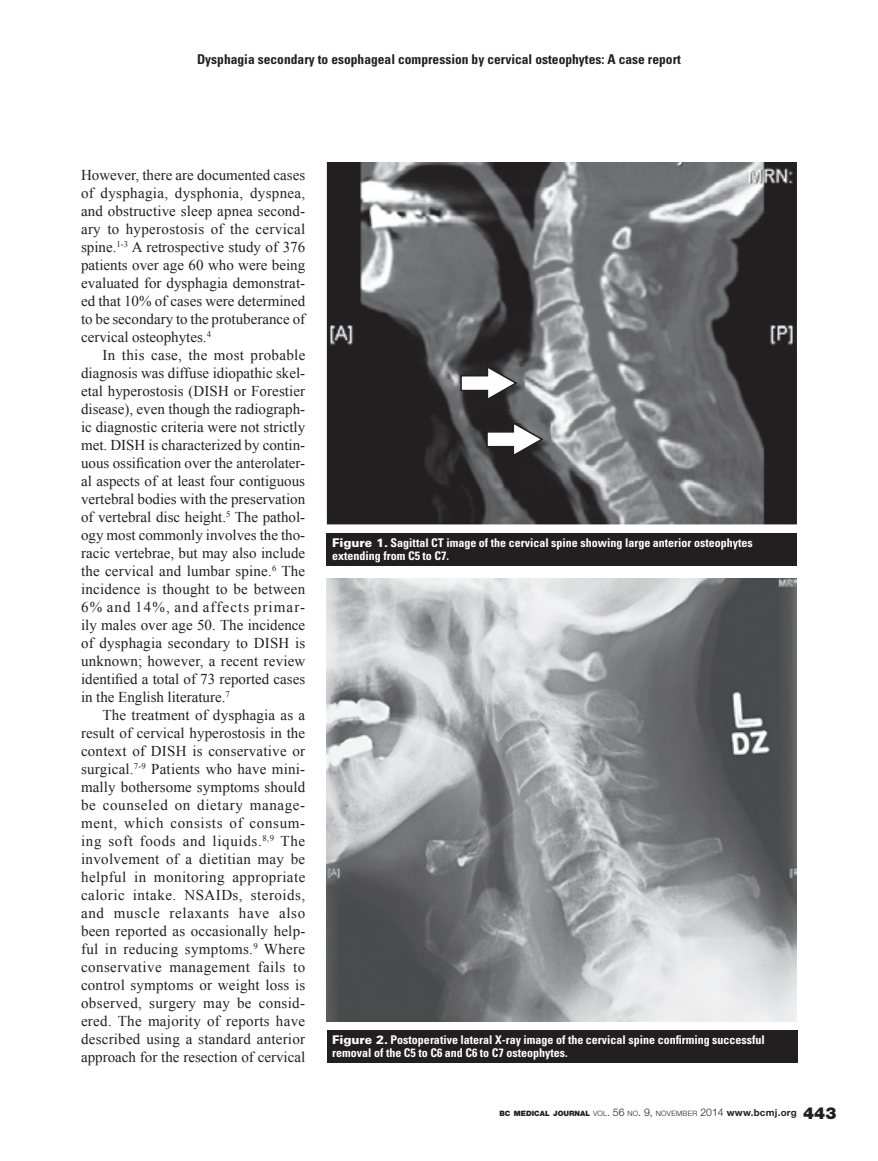
<style>
.page{position:relative;width:878px;height:1161px;background:#fff}
.page>*{position:absolute;margin:0;border:0;box-sizing:border-box;transform-origin:0 0}
.t1{font:15px/18px "Times New Roman";color:#231f20;text-align:justify}
.t2{font:700 condensed 13.5px "Univers";color:#231f20}
.t3{font:700 condensed 12px/13.5px "Univers";color:#fff}
.t4{font:900 7.35px "Helvetica Neue";color:#231f20}
.s1{font-weight:900;font-stretch:normal}
.s2{font-weight:300}
.s3{font-weight:300;font-size:10.5px}
.s4{font-weight:700;font-size:9.75px}
.s5{font-size:16.5px}
</style>
<div class="page">
<div style="left:327px;top:1030px;width:470px;height:33px;background:#231f20"></div>
<div style="left:327px;top:533px;width:469px;height:32px;background:#231f20"></div>
<img style="left:327px;top:162px;width:469px;height:362px">
<img style="left:327px;top:579px;width:469px;height:442px">
<img style="left:461px;top:367px;width:64px;height:41px">
<svg style="left:459px;top:364px;width:60px;height:37px"></svg>
<img style="left:487px;top:423px;width:64px;height:41px">
<svg style="left:485px;top:420px;width:60px;height:38px"></svg>
<p class="t2" style="left:197px;top:51px;width:485px">Dysphagia secondary to esophageal compression by cervical osteophytes: A case report</p>
<p class="t1" style="left:81px;top:166px;width:226px">However, there are documented cases of dysphagia, dysphonia, dyspnea, and obstructive sleep apnea second&shy;ary to hyperostosis of the cervical spine.<sup>1-3</sup> A retrospective study of 376 patients over age 60 who were being evaluated for dysphagia demonstrat&shy;ed that 10% of cases were determined to be secondary to the protuberance of cervical osteophytes.<sup>4</sup></p>
<p class="t1" style="left:81px;top:346px;width:226px;text-indent:22px">In this case, the most probable diagnosis was diffuse idiopathic skel&shy;etal hyperostosis (DISH or Forestier disease), even though the radiograph&shy;ic diagnostic criteria were not strictly met. DISH is characterized by contin&shy;uous ossification over the anterolater&shy;al aspects of at least four contiguous vertebral bodies with the preservation of vertebral disc height.<sup>5</sup> The pathol&shy;ogy most commonly involves the tho&shy;racic vertebrae, but may also include the cervical and lumbar spine.<sup>6</sup> The incidence is thought to be between 6% and 14%, and affects primar&shy;ily males over age 50. The incidence of dysphagia secondary to DISH is unknown; however, a recent review identified a total of 73 reported cases in the English literature.<sup>7</sup></p>
<p class="t1" style="left:81px;top:706px;width:226px;text-indent:22px">The treatment of dysphagia as a result of cervical hyperostosis in the context of DISH is conservative or surgical.<sup>7-9</sup> Patients who have mini&shy;mally bothersome symptoms should be counseled on dietary manage&shy;ment, which consists of consum&shy;ing soft foods and liquids.<sup>8,9</sup> The involvement of a dietitian may be helpful in monitoring appropriate caloric intake. NSAIDs, steroids, and muscle relaxants have also been reported as occasionally help&shy;ful in reducing symptoms.<sup>9</sup> Where conservative management fails to control symptoms or weight loss is observed, surgery may be consid&shy;ered. The majority of reports have described using a standard anterior approach for the resection of cervical</p>
<p class="t3" style="left:332px;top:535px;width:422px"><span class="s1">Figure 1.</span> Sagittal CT image of the cervical spine showing large anterior osteophytes extending from C5 to C7.</p>
<p class="t3" style="left:332px;top:1033px;width:434px"><span class="s1">Figure 2.</span> Postoperative lateral X-ray image of the cervical spine confirming successful removal of the C5 to C6 and C6 to C7 osteophytes.</p>
<p class="t4" style="left:499px;top:1109px;width:338px">BC MEDICAL JOURNAL <span class="s2">VOL</span><span class="s3">. 56</span> <span class="s2">NO</span><span class="s3">. 9,</span> <span class="s2">NOVEMBER</span> <span class="s3">2014</span> <span class="s4">www.bcmj.org</span> <span class="s5">443</span></p>
</div>
